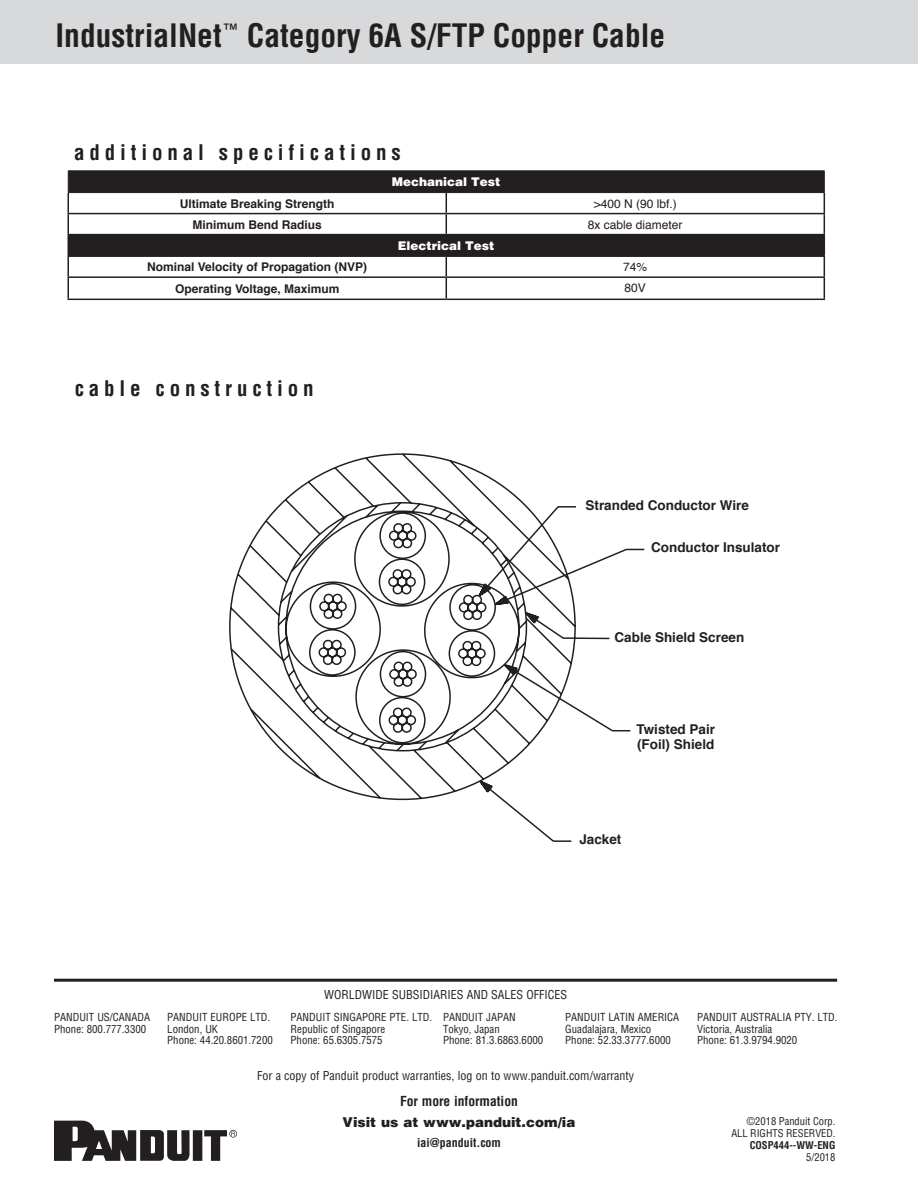
<style>
.page{position:relative;width:918px;height:1188px;background:#fff}
.page>*{position:absolute;margin:0;border:0;box-sizing:border-box;transform-origin:0 0}
.t1{font:700 condensed 31.5px "Helvetica";color:#231f20}
.t2{font:700 condensed 21px "Helvetica";letter-spacing:.23em;color:#231f20}
.t3{font:700 13.5px/15px "Helvetica";color:#231f20}
.t4{font:900 13.5px "Helvetica";color:#231f20}
.t5{font:700 condensed 13.5px "Helvetica";color:#231f20}
.t6{font:condensed 12px "Helvetica";color:#231f20}
.t7{font:700 12px "Helvetica";color:#231f20}
.t8{font:12px "Helvetica";color:#231f20}
.t9{font:900 12px "Helvetica";color:#fff}
.t10{font:700 condensed 12px "Helvetica";color:#231f20}
.t11{font:condensed 10.8px "Helvetica";color:#231f20}
.t12{font:condensed 10.5px "Helvetica";color:#231f20}
.t13{font:700 condensed 10.5px "Helvetica";color:#231f20}
</style>
<div class="page">
<div style="left:0;top:0;width:918px;height:64px;background:#d8d9db"></div>
<hr style="left:54px;top:979px;width:783px;height:3px;background:#231f20">
<svg style="left:54px;top:1121px;width:183px;height:40px"></svg>
<svg style="left:69px;top:171px;width:755px;height:84px;fill:#231f20"></svg>
<hr style="left:68px;top:213px;width:378px;height:1px;background:#231f20">
<hr style="left:446px;top:213px;width:379px;height:1px;background:#231f20">
<svg style="left:446px;top:193px;width:1px;height:41px"></svg>
<hr style="left:68px;top:234px;width:378px;height:1px;background:#231f20">
<hr style="left:446px;top:234px;width:379px;height:1px;background:#231f20">
<hr style="left:68px;top:255px;width:378px;height:2px;background:#231f20">
<hr style="left:446px;top:255px;width:379px;height:2px;background:#231f20">
<hr style="left:68px;top:276px;width:378px;height:2px;background:#231f20">
<hr style="left:446px;top:276px;width:379px;height:2px;background:#231f20">
<svg style="left:446px;top:257px;width:1px;height:42px"></svg>
<hr style="left:68px;top:299px;width:378px;height:1px;background:#231f20">
<hr style="left:446px;top:299px;width:379px;height:1px;background:#231f20">
<svg style="left:824px;top:171px;width:1px;height:128px"></svg>
<svg style="left:68px;top:171px;width:1px;height:128px"></svg>
<hr style="left:68px;top:170px;width:378px;height:1px;background:#231f20">
<hr style="left:446px;top:170px;width:379px;height:1px;background:#231f20">
<hr style="left:68px;top:192px;width:378px;height:1px;background:#231f20">
<hr style="left:446px;top:192px;width:379px;height:1px;background:#231f20">
<svg style="left:229px;top:453px;width:343px;height:389px"></svg>
<svg style="left:477px;top:505px;width:167px;height:228px"></svg>
<p class="t1" style="left:56px;top:16px;width:611px">IndustrialNet<sup>™</sup> Category 6A S/FTP Copper Cable</p>
<p class="t2" style="left:74px;top:140px;width:328px">additional specifications</p>
<p class="t9" style="left:392px;top:174px;width:110px">Mechanical Test</p>
<p class="t7" style="left:180px;top:194px;width:156px">Ultimate Breaking Strength</p>
<p class="t8" style="left:594px;top:194px;width:85px">&gt;400 N (90 lbf.)</p>
<p class="t7" style="left:193px;top:215px;width:131px">Minimum Bend Radius</p>
<p class="t8" style="left:588px;top:215px;width:96px">8x cable diameter</p>
<p class="t9" style="left:398px;top:238px;width:98px">Electrical Test</p>
<p class="t7" style="left:147px;top:257px;width:222px">Nominal Velocity of Propagation (NVP)</p>
<p class="t8" style="left:623px;top:258px;width:26px">74%</p>
<p class="t7" style="left:175px;top:279px;width:166px">Operating Voltage, Maximum</p>
<p class="t8" style="left:625px;top:279px;width:23px">80V</p>
<p class="t2" style="left:75px;top:375px;width:241px">cable construction</p>
<p class="t3" style="left:586px;top:498px;width:165px">Stranded Conductor Wire</p>
<p class="t3" style="left:651px;top:540px;width:131px">Conductor Insulator</p>
<p class="t3" style="left:615px;top:630px;width:131px">Cable Shield Screen</p>
<p class="t3" style="left:636px;top:722px;width:80px">Twisted Pair (Foil) Shield</p>
<p class="t3" style="left:579px;top:832px;width:44px">Jacket</p>
<p class="t6" style="left:324px;top:987px;width:245px">WORLDWIDE SUBSIDIARIES AND SALES OFFICES</p>
<p class="t11" style="left:54px;top:1010px;width:98px">PANDUIT US/CANADA</p>
<p class="t11" style="left:54px;top:1022px;width:94px">Phone: 800.777.3300</p>
<p class="t11" style="left:167px;top:1010px;width:104px">PANDUIT EUROPE LTD.</p>
<p class="t11" style="left:167px;top:1022px;width:52px">London, UK</p>
<p class="t11" style="left:167px;top:1034px;width:107px">Phone: 44.20.8601.7200</p>
<p class="t11" style="left:291px;top:1010px;width:143px">PANDUIT SINGAPORE PTE. LTD.</p>
<p class="t11" style="left:291px;top:1022px;width:96px">Republic of Singapore</p>
<p class="t11" style="left:291px;top:1034px;width:94px">Phone: 65.6305.7575</p>
<p class="t11" style="left:443px;top:1010px;width:74px">PANDUIT JAPAN</p>
<p class="t11" style="left:443px;top:1022px;width:58px">Tokyo, Japan</p>
<p class="t11" style="left:443px;top:1034px;width:102px">Phone: 81.3.6863.6000</p>
<p class="t11" style="left:565px;top:1010px;width:115px">PANDUIT LATIN AMERICA</p>
<p class="t11" style="left:565px;top:1022px;width:88px">Guadalajara, Mexico</p>
<p class="t11" style="left:565px;top:1034px;width:107px">Phone: 52.33.3777.6000</p>
<p class="t6" style="left:257px;top:1068px;width:379px">For a copy of Panduit product warranties, log on to www.panduit.com/warranty</p>
<p class="t5" style="left:400px;top:1093px;width:119px">For more information</p>
<p class="t4" style="left:343px;top:1113px;width:234px">Visit us at www.panduit.com/ia</p>
<p class="t10" style="left:417px;top:1135px;width:85px">iai@panduit.com</p>
<p class="t11" style="left:697px;top:1010px;width:142px">PANDUIT AUSTRALIA PTY. LTD.</p>
<p class="t11" style="left:697px;top:1022px;width:77px">Victoria, Australia</p>
<p class="t11" style="left:697px;top:1034px;width:102px">Phone: 61.3.9794.9020</p>
<p class="t12" style="left:747px;top:1115px;width:90px">©2018 Panduit Corp.</p>
<p class="t12" style="left:731px;top:1127px;width:106px">ALL RIGHTS RESERVED.</p>
<p class="t13" style="left:750px;top:1139px;width:87px">COSP444--WW-ENG</p>
<p class="t12" style="left:806px;top:1151px;width:31px">5/2018</p>
</div>
